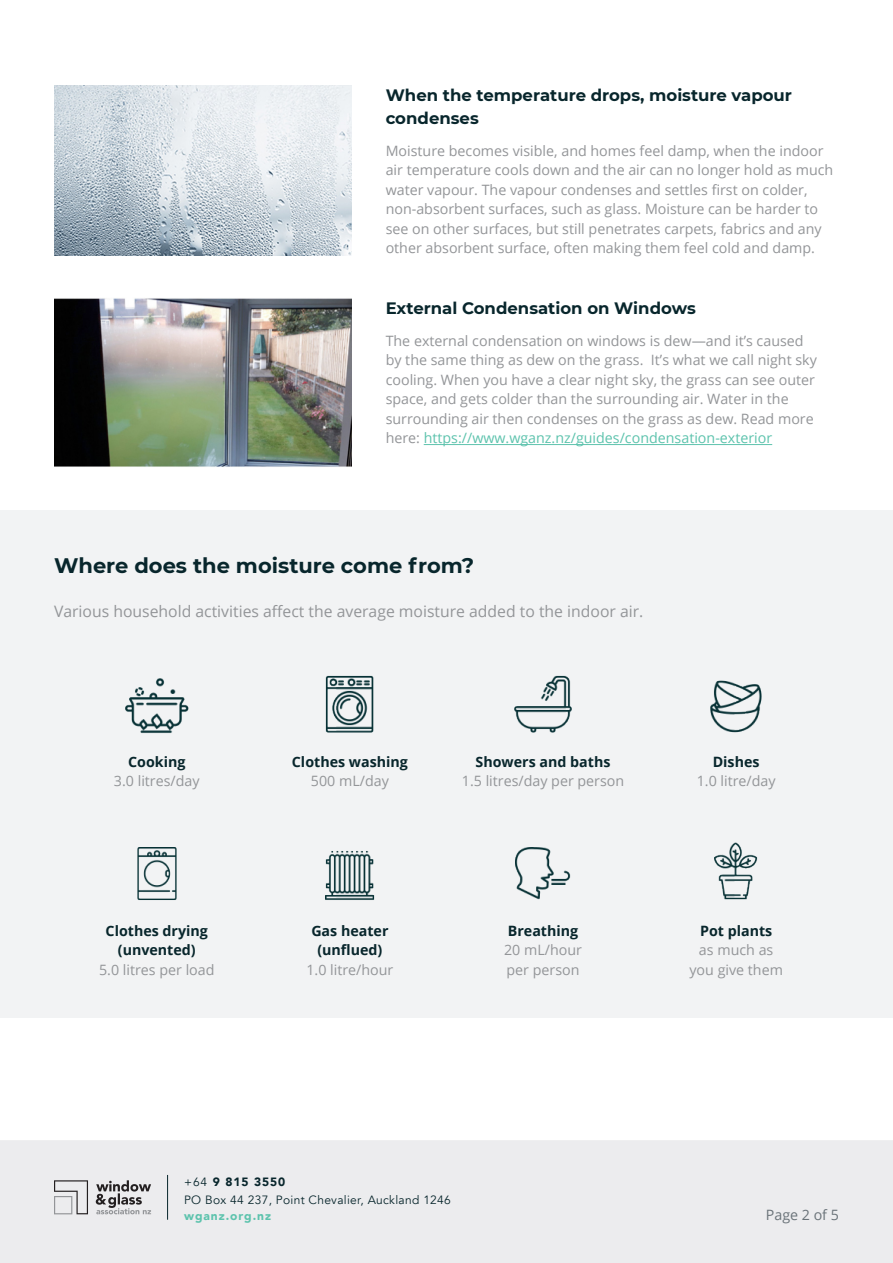
<style>
.page{position:relative;width:893px;height:1263px;background:#fff}
.page>*{position:absolute;margin:0;border:0;box-sizing:border-box;transform-origin:0 0}
.t1{font:700 21px "Montserrat";color:#08262c}
.t2{font:700 16.5px/22.5px "Montserrat";color:#08262c}
.t3{font:15.75px "Open Sans";color:#939598}
.t4{font:14.25px/19.5px "Open Sans";color:#939598}
.t5{font:700 14.25px "Open Sans";color:#08262c}
.t6{font:14.25px "Open Sans";color:#6a7379}
.t7{font:12px "Avenir";letter-spacing:.025em;color:#08262c}
.t8{font:900 12px "Avenir";letter-spacing:.08em;color:#5dc3ad}
.t9{font:900 12px "Avenir";letter-spacing:.08em;color:#08262c}
.s1{color:#5dc3ad}
.s2{font-weight:400}
</style>
<div class="page">
<div style="left:0;top:510px;width:893px;height:507px;background:#f2f3f4"></div>
<img style="left:54px;top:85px;width:298px;height:170px">
<hr style="left:424px;top:444px;width:348px;height:1px;background:#5dc3ad">
<img style="left:54px;top:298px;width:298px;height:169px">
<img style="left:125px;top:678px;width:64px;height:55px">
<img style="left:137px;top:847px;width:40px;height:53px">
<img style="left:325px;top:675px;width:49px;height:58px">
<img style="left:325px;top:851px;width:50px;height:49px">
<img style="left:514px;top:675px;width:58px;height:58px">
<img style="left:515px;top:847px;width:56px;height:53px">
<img style="left:710px;top:680px;width:52px;height:53px">
<img style="left:714px;top:842px;width:44px;height:58px">
<div style="left:0;top:1140px;width:893px;height:123px;background:#ececee"></div>
<svg style="left:54px;top:1180px;width:97px;height:34px"></svg>
<hr style="left:167px;top:1175px;width:1px;height:45px;background:#08262c">
<p class="t2" style="left:386px;top:83px;width:408px">When the temperature drops, moisture vapour condenses</p>
<p class="t4" style="left:386px;top:140px;width:449px">Moisture becomes visible, and homes feel damp, when the indoor air temperature cools down and the air can no longer hold as much water vapour. The vapour condenses and settles first on colder, non-absorbent surfaces, such as glass. Moisture can be harder to see on other surfaces, but still penetrates carpets, fabrics and any other absorbent surface, often making them feel cold and damp.</p>
<p class="t2" style="left:386px;top:296px;width:312px">External Condensation on Windows</p>
<p class="t4" style="left:386px;top:331px;width:433px">The external condensation on windows is dew—and it’s caused by the same thing as dew on the grass. It’s what we call night sky cooling. When you have a clear night sky, the grass can see outer space, and gets colder than the surrounding air. Water in the surrounding air then condenses on the grass as dew. Read more here: <span class="s1">https://www.wganz.nz/guides/condensation-exterior</span></p>
<p class="t1" style="left:54px;top:551px;width:422px">Where does the moisture come from?</p>
<p class="t3" style="left:54px;top:600px;width:591px">Various household activities affect the average moisture added to the indoor air.</p>
<p class="t5" style="left:128px;top:751px;width:59px">Cooking</p>
<p class="t4" style="left:114px;top:771px;width:87px">3.0 litres/day</p>
<p class="t5" style="left:292px;top:751px;width:118px">Clothes washing</p>
<p class="t4" style="left:311px;top:771px;width:79px">500 mL/day</p>
<p class="t5" style="left:476px;top:751px;width:136px">Showers and baths</p>
<p class="t4" style="left:462px;top:771px;width:164px">1.5 litres/day per person</p>
<p class="t5" style="left:713px;top:751px;width:48px">Dishes</p>
<p class="t4" style="left:697px;top:771px;width:80px">1.0 litre/day</p>
<p class="t5" style="left:106px;top:921px;width:104px">Clothes drying</p>
<p class="t5" style="left:118px;top:940px;width:79px">(unvented)</p>
<p class="t4" style="left:99px;top:960px;width:117px">5.0 litres per load</p>
<p class="t5" style="left:311px;top:921px;width:79px">Gas heater</p>
<p class="t5" style="left:317px;top:940px;width:67px">(unflued)</p>
<p class="t4" style="left:306px;top:960px;width:88px">1.0 litre/hour</p>
<p class="t5" style="left:508px;top:921px;width:72px">Breathing</p>
<p class="t4" style="left:504px;top:940px;width:79px">20 mL/hour</p>
<p class="t4" style="left:507px;top:960px;width:74px">per person</p>
<p class="t5" style="left:700px;top:921px;width:74px">Pot plants</p>
<p class="t4" style="left:699px;top:940px;width:76px">as much as</p>
<p class="t4" style="left:689px;top:960px;width:95px">you give them</p>
<p class="t9" style="left:184px;top:1172px;width:103px"><span class="s2">+64</span> 9 815 3550</p>
<p class="t7" style="left:184px;top:1193px;width:268px">PO Box 44 237, Point Chevalier, Auckland 1246</p>
<p class="t8" style="left:184px;top:1206px;width:88px">wganz.org.nz</p>
<p class="t6" style="left:766px;top:1205px;width:75px">Page 2 of 5</p>
</div>
